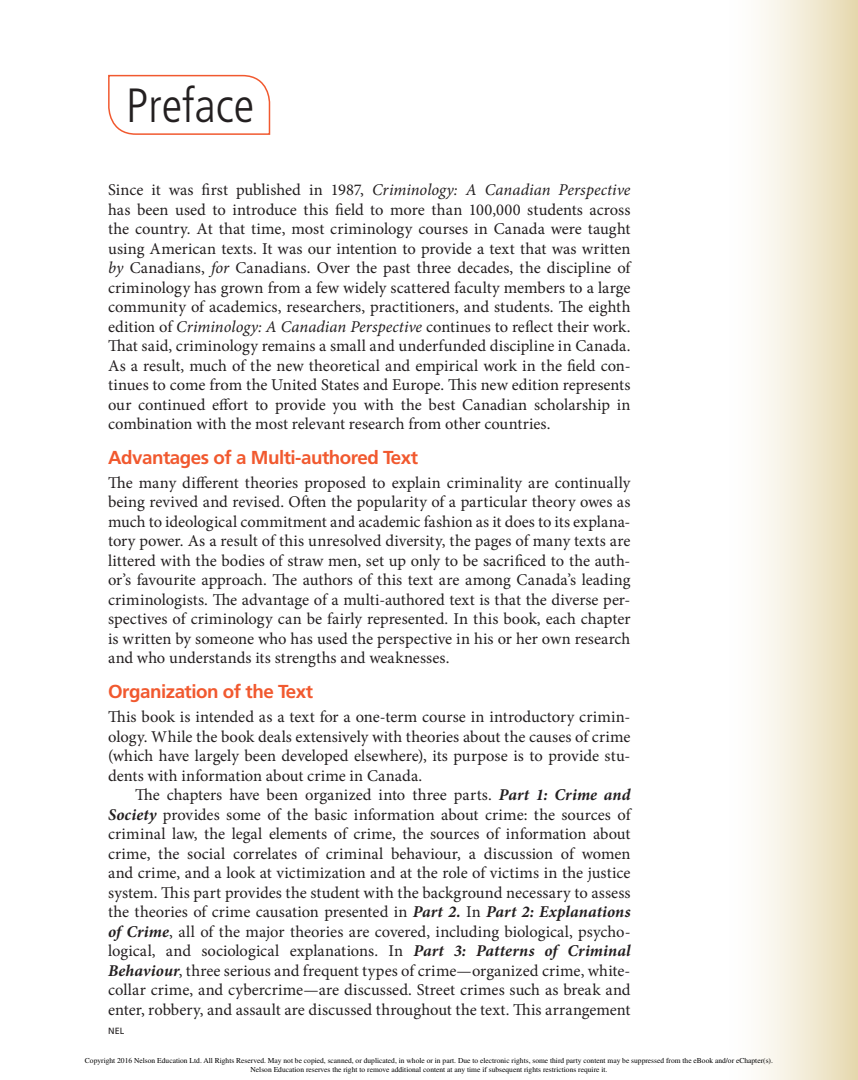
<style>
.page{position:relative;width:858px;height:1080px;background:#fff}
.page>*{position:absolute;margin:0;border:0;box-sizing:border-box;transform-origin:0 0}
.t1{font:300 condensed 48px "Frutiger LT Std";color:#231f20}
.t2{font:700 18.75px "Frutiger LT Std";letter-spacing:-.025em;color:#f1592f}
.t3{font:16.5px/19.5px "Minion Pro";color:#231f20;text-align:justify}
.t4{font:9px "Frutiger LT Std";color:#231f20}
.t5{font:7.5px/9px "Times";color:#000;text-align:center}
.s1{font-style:italic}
.s2{font-weight:700;font-style:italic}
.s3{font-family:"Times New Roman"}
</style>
<div class="page">
<svg style="left:108px;top:74px;width:163px;height:61px"></svg>
<div style="left:727px;top:0;width:130px;height:1080px;background:linear-gradient(to right,#fff,#e8dbb4)"></div>
<p class="t1" style="left:126px;top:78px;width:129px">Preface</p>
<p class="t3" style="left:108px;top:180px;width:525px">Since it was first published in 1987, <span class="s1">Criminology: A Canadian Perspective </span>has been used to introduce this field to more than 100,000 students across the country. At that time, most criminology courses in Canada were taught using American texts. It was our intention to provide a text that was written <span class="s1">by</span> Canadians, <span class="s1">for</span> Canadians. Over the past three decades, the discipline of criminology has grown from a few widely scattered faculty members to a large community of academics, researchers, practitioners, and students. The eighth edition of <span class="s1">Criminology: A Canadian Perspective</span> continues to reflect their work.<br>That said, criminology remains a small and underfunded discipline in Canada.<br>As a result, much of the new theoretical and empirical work in the field con&shy;tinues to come from the United States and Europe. This new edition represents our continued effort to provide you with the best Canadian scholarship in combination with the most relevant research from other countries.</p>
<p class="t2" style="left:108px;top:446px;width:311px">Advantages of a Multi-authored Text</p>
<p class="t3" style="left:108px;top:473px;width:524px">The many different theories proposed to explain criminality are continually being revived and revised. Often the popularity of a particular theory owes as much to ideological commitment and academic fashion as it does to its explana&shy;tory power. As a result of this unresolved diversity, the pages of many texts are littered with the bodies of straw men, set up only to be sacrificed to the auth&shy;or’s favourite approach. The authors of this text are among Canada’s leading criminologists. The advantage of a multi-authored text is that the diverse per&shy;spectives of criminology can be fairly represented. In this book, each chapter is written by someone who has used the perspective in his or her own research and who understands its strengths and weaknesses.</p>
<p class="t2" style="left:108px;top:680px;width:206px">Organization of the Text</p>
<p class="t3" style="left:108px;top:707px;width:523px">This book is intended as a text for a one-term course in introductory crimin-</p>
<p class="t3" style="left:108px;top:727px;width:524px">ology. While the book deals extensively with theories about the causes of crime</p>
<p class="t3" style="left:108px;top:746px;width:523px">(which have largely been developed elsewhere), its purpose is to provide stu-</p>
<p class="t3" style="left:108px;top:766px;width:315px">dents with information about crime in Canada.</p>
<p class="t3" style="left:135px;top:785px;width:497px">The chapters have been organized into three parts. <span class="s2">Part 1: Crime and</span></p>
<p class="t3" style="left:108px;top:805px;width:525px"><span class="s2">Society</span> provides some of the basic information about crime: the sources of</p>
<p class="t3" style="left:108px;top:824px;width:523px">criminal law, the legal elements of crime, the sources of information about</p>
<p class="t3" style="left:108px;top:844px;width:523px">crime, the social correlates of criminal behaviour, a discussion of women</p>
<p class="t3" style="left:108px;top:863px;width:523px">and crime, and a look at victimization and at the role of victims in the justice</p>
<p class="t3" style="left:108px;top:883px;width:524px">system. This part provides the student with the background necessary to assess</p>
<p class="t3" style="left:108px;top:902px;width:523px">the theories of crime causation presented in <span class="s2">Part 2.</span> In <span class="s2">Part 2: Explanations</span></p>
<p class="t3" style="left:108px;top:922px;width:523px"><span class="s2">of Crime</span>, all of the major theories are covered, including biological, psycho-</p>
<p class="t3" style="left:108px;top:941px;width:524px">logical, and sociological explanations. In <span class="s2">Part 3: Patterns of Criminal</span></p>
<p class="t3" style="left:108px;top:961px;width:523px"><span class="s2">Behaviour</span>, three serious and frequent types of crime—organized crime, white-</p>
<p class="t3" style="left:108px;top:980px;width:524px">collar crime, and cybercrime—are discussed. Street crimes such as break and</p>
<p class="t3" style="left:108px;top:1000px;width:523px">enter, robbery, and assault are discussed throughout the text. This arrangement</p>
<p class="t5" style="left:85px;top:1056px;width:689px">Copyright 201<span class="s3">6</span> Nelson Education Ltd. All Rights Reserved. May not be copied, scanned, or duplicated, in whole or in part. Due to electronic rights, some third party content may be suppressed from the eBook and/or eChapter(s).<br>Nelson Education reserves the right to remove additional content at any time if subsequent rights restrictions require it.</p>
<p class="t4" style="left:108px;top:1026px;width:18px">NEL</p>
</div>
